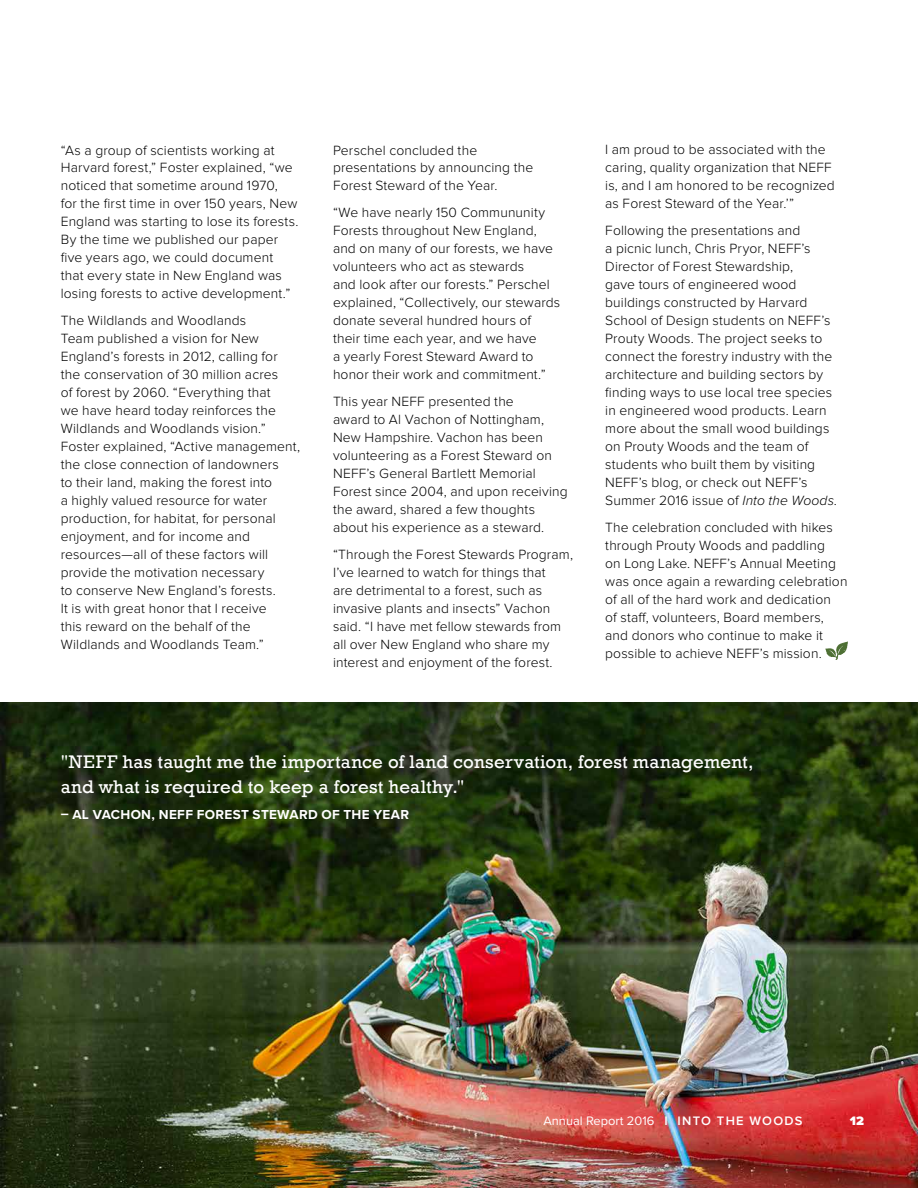
<style>
.page{position:relative;width:918px;height:1188px;background:#fff}
.page>*{position:absolute;margin:0;border:0;box-sizing:border-box;transform-origin:0 0}
.t1{font:18.75px/25.5px "Rockwell";letter-spacing:.01em;color:#fff}
.t2{font:300 13.8px/18px "Proxima Nova";letter-spacing:.01em;color:#000}
.t3{font:700 13.5px "Proxima Nova";letter-spacing:.025em;color:#fff}
.t4{font:12.75px "Proxima Nova";color:#fff}
.t5{font:900 12.75px "Proxima Nova";color:#fff}
.s1{font-style:italic}
.s2{font-weight:600}
</style>
<div class="page">
<img style="left:0;top:702px;width:918px;height:486px">
<svg style="left:825px;top:641px;width:23px;height:19px"></svg>
<p class="t2" style="left:61px;top:141px;width:239px">“As a group of scientists working at Harvard forest,” Foster explained, “we noticed that sometime around 1970,<br>for the first time in over 150 years, New England was starting to lose its forests.<br>By the time we published our paper five years ago, we could document that every state in New England was losing forests to active development.”</p>
<p class="t2" style="left:61px;top:312px;width:241px">The Wildlands and Woodlands<br>Team published a vision for New England’s forests in 2012, calling for the conservation of 30 million acres<br>of forest by 2060. “Everything that<br>we have heard today reinforces the Wildlands and Woodlands vision.” Foster explained, “Active management, the close connection of landowners<br>to their land, making the forest into<br>a highly valued resource for water production, for habitat, for personal enjoyment, and for income and resources—all of these factors will provide the motivation necessary<br>to conserve New England’s forests.<br>It is with great honor that I receive<br>this reward on the behalf of the Wildlands and Woodlands Team.”</p>
<p class="t2" style="left:333px;top:141px;width:202px">Perschel concluded the presentations by announcing the<br>Forest Steward of the Year.</p>
<p class="t2" style="left:333px;top:204px;width:229px">“We have nearly 150 Commununity Forests throughout New England, and on many of our forests, we have volunteers who act as stewards<br>and look after our forests.” Perschel explained, “Collectively, our stewards donate several hundred hours of their time each year, and we have<br>a yearly Forest Steward Award to honor their work and commitment.”</p>
<p class="t2" style="left:333px;top:393px;width:236px">This year NEFF presented the<br>award to Al Vachon of Nottingham, New Hampshire. Vachon has been volunteering as a Forest Steward on NEFF’s General Bartlett Memorial Forest since 2004, and upon receiving the award, shared a few thoughts about his experience as a steward.</p>
<p class="t2" style="left:333px;top:546px;width:242px">“Through the Forest Stewards Program, I’ve learned to watch for things that<br>are detrimental to a forest, such as invasive plants and insects” Vachon said. “I have met fellow stewards from all over New England who share my interest and enjoyment of the forest.</p>
<p class="t2" style="left:605px;top:141px;width:231px">I am proud to be associated with the caring, quality organization that NEFF is, and I am honored to be recognized as Forest Steward of the Year.’”</p>
<p class="t2" style="left:605px;top:222px;width:233px">Following the presentations and<br>a picnic lunch, Chris Pryor, NEFF’s Director of Forest Stewardship,<br>gave tours of engineered wood buildings constructed by Harvard School of Design students on NEFF’s Prouty Woods. The project seeks to connect the forestry industry with the architecture and building sectors by finding ways to use local tree species in engineered wood products. Learn more about the small wood buildings on Prouty Woods and the team of students who built them by visiting NEFF’s blog, or check out NEFF’s Summer 2016 issue of <span class="s1">Into the Woods</span>.</p>
<p class="t2" style="left:605px;top:519px;width:244px">The celebration concluded with hikes through Prouty Woods and paddling<br>on Long Lake. NEFF’s Annual Meeting was once again a rewarding celebration of all of the hard work and dedication<br>of staff, volunteers, Board members, and donors who continue to make it possible to achieve NEFF’s mission.</p>
<h1 class="t1" style="left:61px;top:749px;width:694px">"NEFF has taught me the importance of land conservation, forest management, and what is required to keep a forest healthy."</h1>
<p class="t3" style="left:61px;top:806px;width:350px">– AL VACHON, NEFF FOREST STEWARD OF THE YEAR</p>
<p class="t4" style="left:543px;top:1113px;width:261px">Annual Report 2016 <span class="s2">I INTO THE WOODS</span></p>
<p class="t5" style="left:850px;top:1113px;width:16px">12</p>
</div>
